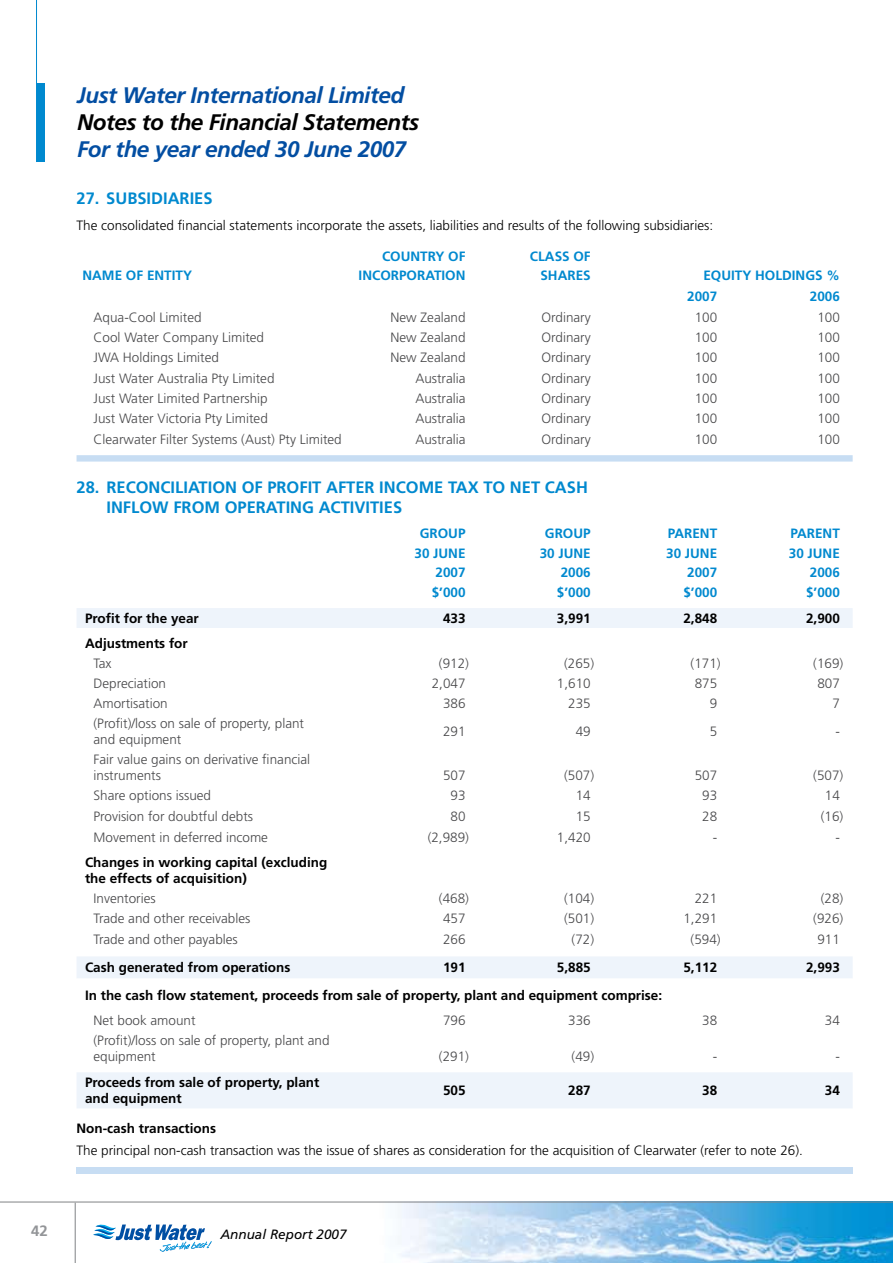
<style>
.page{position:relative;width:893px;height:1263px;background:#fff}
.page>*{position:absolute;margin:0;border:0;box-sizing:border-box;transform-origin:0 0}
.t1{font:italic 700 22.5px "Frutiger";letter-spacing:-.02em;color:#034ea2}
.t2{font:italic 700 22.5px "Frutiger";letter-spacing:-.02em;color:#000}
.t3{font:700 16.5px/19.8px "Frutiger";color:#0089cf}
.t4{font:700 15px "Frutiger";color:#939598}
.t5{font:300 13.5px/16.2px "Frutiger";color:#48484a}
.t6{font:700 13.5px/16.2px "Frutiger";color:#000}
.t7{font:300 13.5px "Frutiger";color:#000}
.t8{font:700 13.5px/19.2px "Frutiger";color:#0089cf;text-align:right}
.t9{font:italic 13.5px "Frutiger";color:#000}
</style>
<div class="page">
<img style="left:368px;top:1202px;width:525px;height:61px">
<svg style="left:93px;top:1224px;width:119px;height:28px"></svg>
<hr style="left:0;top:1201px;width:893px;height:1px;background:#808285">
<hr style="left:75px;top:1203px;width:1px;height:60px;background:#808285">
<svg style="left:77px;top:455px;width:776px;height:7px;background:#cbdff4"></svg>
<svg style="left:77px;top:608px;width:776px;height:500px"></svg>
<svg style="left:77px;top:978px;width:776px;height:7px"></svg>
<div style="left:77px;top:1168px;width:776px;height:6px;background:#c7ddf3"></div>
<div style="left:37px;top:84px;width:7px;height:78px;background:#0089cf"></div>
<hr style="left:36px;top:0;width:1px;height:162px;background:#0089cf">
<h1 class="t1" style="left:77px;top:82px;width:328px">Just Water International Limited</h1>
<h1 class="t2" style="left:77px;top:109px;width:343px">Notes to the Financial Statements</h1>
<h1 class="t1" style="left:77px;top:136px;width:331px">For the year ended 30 June 2007</h1>
<p class="t3" style="left:77px;top:189px;width:138px">27. SUBSIDIARIES</p>
<p class="t7" style="left:77px;top:218px;width:638px">The consolidated financial statements incorporate the assets, liabilities and results of the following subsidiaries:</p>
<p class="t8" style="left:82px;top:266px;width:111px">NAME OF ENTITY</p>
<p class="t8" style="left:359px;top:247px;width:108px">COUNTRY OF<br>INCORPORATION</p>
<p class="t8" style="left:530px;top:247px;width:62px">CLASS OF<br>SHARES</p>
<p class="t8" style="left:687px;top:265px;width:154px;line-height:21.1px;text-align:left;text-indent:16px">EQUITY HOLDINGS %<br>2007</p>
<p class="t8" style="left:810px;top:287px;width:32px">2006</p>
<p class="t5" style="left:94px;top:309px;width:110px">Aqua-Cool Limited</p>
<p class="t5" style="left:391px;top:309px;width:77px">New Zealand</p>
<p class="t5" style="left:541px;top:309px;width:51px">Ordinary</p>
<p class="t5" style="left:695px;top:309px;width:24px">100</p>
<p class="t5" style="left:817px;top:309px;width:24px">100</p>
<p class="t5" style="left:94px;top:329px;width:172px">Cool Water Company Limited</p>
<p class="t5" style="left:391px;top:329px;width:77px">New Zealand</p>
<p class="t5" style="left:541px;top:329px;width:51px">Ordinary</p>
<p class="t5" style="left:695px;top:329px;width:24px">100</p>
<p class="t5" style="left:817px;top:329px;width:24px">100</p>
<p class="t5" style="left:94px;top:350px;width:127px">JWA Holdings Limited</p>
<p class="t5" style="left:391px;top:350px;width:77px">New Zealand</p>
<p class="t5" style="left:541px;top:350px;width:51px">Ordinary</p>
<p class="t5" style="left:695px;top:350px;width:24px">100</p>
<p class="t5" style="left:817px;top:350px;width:24px">100</p>
<p class="t5" style="left:94px;top:370px;width:182px">Just Water Australia Pty Limited</p>
<p class="t5" style="left:415px;top:370px;width:52px">Australia</p>
<p class="t5" style="left:541px;top:370px;width:51px">Ordinary</p>
<p class="t5" style="left:695px;top:370px;width:24px">100</p>
<p class="t5" style="left:817px;top:370px;width:24px">100</p>
<p class="t5" style="left:94px;top:390px;width:176px">Just Water Limited Partnership</p>
<p class="t5" style="left:415px;top:390px;width:52px">Australia</p>
<p class="t5" style="left:541px;top:390px;width:51px">Ordinary</p>
<p class="t5" style="left:695px;top:390px;width:24px">100</p>
<p class="t5" style="left:817px;top:390px;width:24px">100</p>
<p class="t5" style="left:94px;top:411px;width:176px">Just Water Victoria Pty Limited</p>
<p class="t5" style="left:415px;top:411px;width:52px">Australia</p>
<p class="t5" style="left:541px;top:411px;width:51px">Ordinary</p>
<p class="t5" style="left:695px;top:411px;width:24px">100</p>
<p class="t5" style="left:817px;top:411px;width:24px">100</p>
<p class="t5" style="left:94px;top:431px;width:250px">Clearwater Filter Systems (Aust) Pty Limited</p>
<p class="t5" style="left:415px;top:431px;width:52px">Australia</p>
<p class="t5" style="left:541px;top:431px;width:51px">Ordinary</p>
<p class="t5" style="left:695px;top:431px;width:24px">100</p>
<p class="t5" style="left:817px;top:431px;width:24px">100</p>
<p class="t3" style="left:106px;top:478px;width:483px;text-indent:-30px">28. RECONCILIATION OF PROFIT AFTER INCOME TAX TO NET CASH<br>INFLOW FROM OPERATING ACTIVITIES</p>
<p class="t8" style="left:415px;top:524px;width:53px">GROUP<br>30 JUNE<br>2007</p>
<p class="t8" style="left:540px;top:524px;width:53px">GROUP<br>30 JUNE<br>2006</p>
<p class="t8" style="left:666px;top:524px;width:53px">PARENT<br>30 JUNE<br>2007</p>
<p class="t8" style="left:789px;top:524px;width:53px">PARENT<br>30 JUNE<br>2006</p>
<p class="t8" style="left:432px;top:583px;width:35px">$’000</p>
<p class="t8" style="left:557px;top:583px;width:35px">$’000</p>
<p class="t8" style="left:683px;top:583px;width:35px">$’000</p>
<p class="t8" style="left:806px;top:583px;width:35px">$’000</p>
<p class="t6" style="left:85px;top:610px;width:115px">Profit for the year</p>
<p class="t6" style="left:443px;top:610px;width:24px">433</p>
<p class="t6" style="left:557px;top:610px;width:35px">3,991</p>
<p class="t6" style="left:683px;top:610px;width:35px">2,848</p>
<p class="t6" style="left:806px;top:610px;width:35px">2,900</p>
<p class="t6" style="left:85px;top:635px;width:104px">Adjustments for</p>
<p class="t5" style="left:94px;top:655px;width:19px">Tax</p>
<p class="t5" style="left:439px;top:655px;width:32px">(912)</p>
<p class="t5" style="left:564px;top:655px;width:32px">(265)</p>
<p class="t5" style="left:691px;top:655px;width:32px">(171)</p>
<p class="t5" style="left:813px;top:655px;width:32px">(169)</p>
<p class="t5" style="left:94px;top:675px;width:74px">Depreciation</p>
<p class="t5" style="left:432px;top:675px;width:35px">2,047</p>
<p class="t5" style="left:557px;top:675px;width:35px">1,610</p>
<p class="t5" style="left:695px;top:675px;width:24px">875</p>
<p class="t5" style="left:817px;top:675px;width:24px">807</p>
<p class="t5" style="left:94px;top:695px;width:76px">Amortisation</p>
<p class="t5" style="left:443px;top:695px;width:24px">386</p>
<p class="t5" style="left:568px;top:695px;width:24px">235</p>
<p class="t5" style="left:710px;top:695px;width:9px">9</p>
<p class="t5" style="left:832px;top:695px;width:9px">7</p>
<p class="t5" style="left:94px;top:715px;width:212px">(Profit)/loss on sale of property, plant and equipment</p>
<p class="t5" style="left:443px;top:723px;width:24px">291</p>
<p class="t5" style="left:576px;top:723px;width:17px">49</p>
<p class="t5" style="left:710px;top:723px;width:9px">5</p>
<p class="t5" style="left:835px;top:723px;width:6px">-</p>
<p class="t5" style="left:94px;top:751px;width:218px">Fair value gains on derivative financial instruments</p>
<p class="t5" style="left:443px;top:767px;width:24px">507</p>
<p class="t5" style="left:564px;top:767px;width:32px">(507)</p>
<p class="t5" style="left:695px;top:767px;width:24px">507</p>
<p class="t5" style="left:813px;top:767px;width:32px">(507)</p>
<p class="t5" style="left:94px;top:787px;width:119px">Share options issued</p>
<p class="t5" style="left:451px;top:787px;width:17px">93</p>
<p class="t5" style="left:576px;top:787px;width:17px">14</p>
<p class="t5" style="left:702px;top:787px;width:17px">93</p>
<p class="t5" style="left:825px;top:787px;width:17px">14</p>
<p class="t5" style="left:94px;top:808px;width:161px">Provision for doubtful debts</p>
<p class="t5" style="left:451px;top:808px;width:17px">80</p>
<p class="t5" style="left:576px;top:808px;width:17px">15</p>
<p class="t5" style="left:702px;top:808px;width:17px">28</p>
<p class="t5" style="left:821px;top:808px;width:24px">(16)</p>
<p class="t5" style="left:94px;top:829px;width:176px">Movement in deferred income</p>
<p class="t5" style="left:428px;top:829px;width:43px">(2,989)</p>
<p class="t5" style="left:557px;top:829px;width:35px">1,420</p>
<p class="t5" style="left:713px;top:829px;width:6px">-</p>
<p class="t5" style="left:835px;top:829px;width:6px">-</p>
<p class="t6" style="left:85px;top:854px;width:244px">Changes in working capital (excluding the effects of acquisition)</p>
<p class="t5" style="left:94px;top:890px;width:64px">Inventories</p>
<p class="t5" style="left:439px;top:890px;width:32px">(468)</p>
<p class="t5" style="left:564px;top:890px;width:32px">(104)</p>
<p class="t5" style="left:695px;top:890px;width:24px">221</p>
<p class="t5" style="left:821px;top:890px;width:24px">(28)</p>
<p class="t5" style="left:94px;top:910px;width:158px">Trade and other receivables</p>
<p class="t5" style="left:443px;top:910px;width:24px">457</p>
<p class="t5" style="left:564px;top:910px;width:32px">(501)</p>
<p class="t5" style="left:683px;top:910px;width:35px">1,291</p>
<p class="t5" style="left:813px;top:910px;width:32px">(926)</p>
<p class="t5" style="left:94px;top:931px;width:146px">Trade and other payables</p>
<p class="t5" style="left:443px;top:931px;width:24px">266</p>
<p class="t5" style="left:572px;top:931px;width:24px">(72)</p>
<p class="t5" style="left:691px;top:931px;width:32px">(594)</p>
<p class="t5" style="left:817px;top:931px;width:24px">911</p>
<p class="t6" style="left:85px;top:959px;width:207px">Cash generated from operations</p>
<p class="t6" style="left:443px;top:959px;width:24px">191</p>
<p class="t6" style="left:557px;top:959px;width:35px">5,885</p>
<p class="t6" style="left:683px;top:959px;width:35px">5,112</p>
<p class="t6" style="left:806px;top:959px;width:35px">2,993</p>
<p class="t6" style="left:85px;top:987px;width:579px">In the cash flow statement, proceeds from sale of property, plant and equipment comprise:</p>
<p class="t5" style="left:94px;top:1012px;width:104px">Net book amount</p>
<p class="t5" style="left:443px;top:1012px;width:24px">796</p>
<p class="t5" style="left:568px;top:1012px;width:24px">336</p>
<p class="t5" style="left:702px;top:1012px;width:17px">38</p>
<p class="t5" style="left:825px;top:1012px;width:17px">34</p>
<p class="t5" style="left:94px;top:1032px;width:238px">(Profit)/loss on sale of property, plant and equipment</p>
<p class="t5" style="left:439px;top:1048px;width:32px">(291)</p>
<p class="t5" style="left:572px;top:1048px;width:24px">(49)</p>
<p class="t5" style="left:713px;top:1048px;width:6px">-</p>
<p class="t5" style="left:835px;top:1048px;width:6px">-</p>
<p class="t6" style="left:85px;top:1074px;width:236px">Proceeds from sale of property, plant and equipment</p>
<p class="t6" style="left:443px;top:1082px;width:24px">505</p>
<p class="t6" style="left:568px;top:1082px;width:24px">287</p>
<p class="t6" style="left:702px;top:1082px;width:17px">38</p>
<p class="t6" style="left:825px;top:1082px;width:17px">34</p>
<p class="t6" style="left:77px;top:1121px;width:141px">Non-cash transactions</p>
<p class="t7" style="left:77px;top:1142px;width:728px">The principal non-cash transaction was the issue of shares as consideration for the acquisition of Clearwater (refer to note 26).</p>
<p class="t4" style="left:31px;top:1221px;width:18px">42</p>
<p class="t9" style="left:220px;top:1226px;width:128px">Annual Report 2007</p>
</div>
